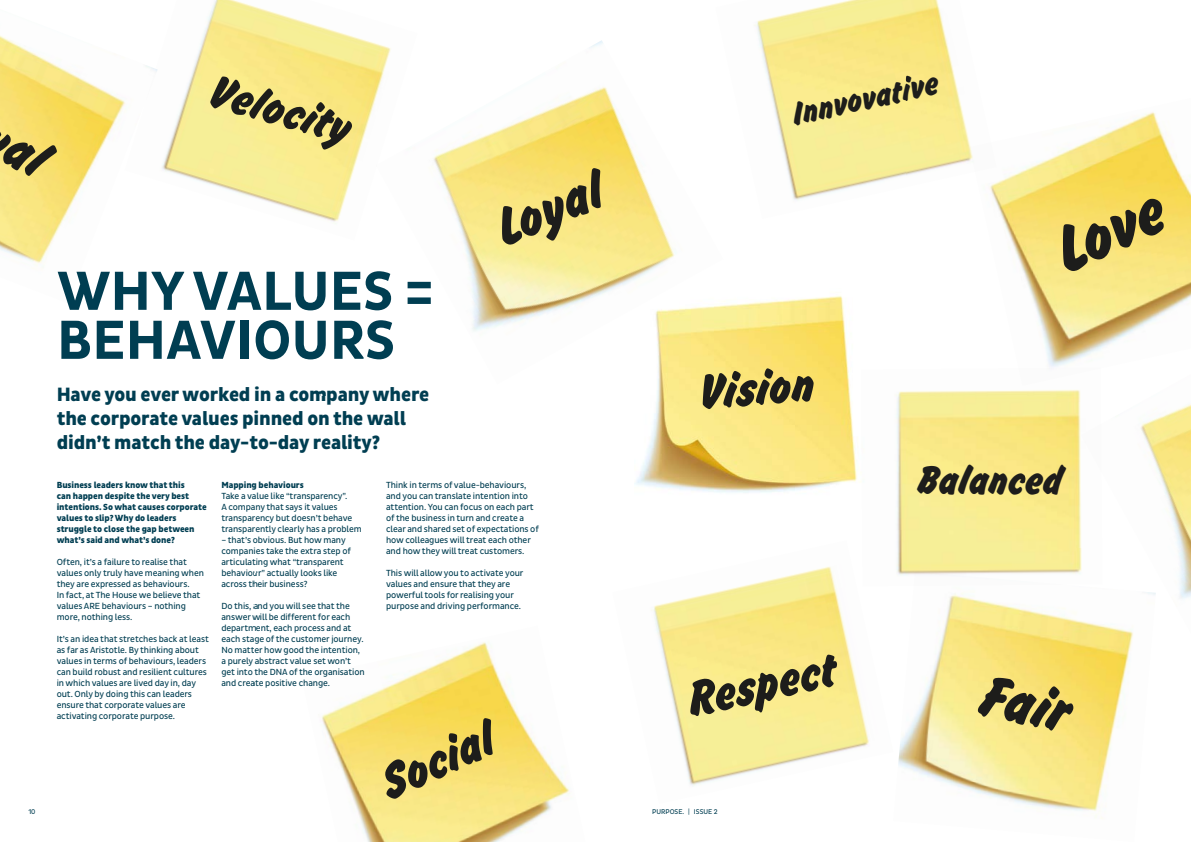
<style>
.page{position:relative;width:1191px;height:842px;background:#fff}
.page>*{position:absolute;margin:0;border:0;box-sizing:border-box;transform-origin:0 0}
.t1{font:69.7px "Brush Hand New";color:#1d1d1b}
.t2{font:62.6px "Brush Hand New";color:#1d1d1b}
.t3{font:57px "Brush Hand New";color:#1d1d1b}
.t4{font:700 56px/49px "Pluto Sans Cond";letter-spacing:.005em;color:#003e52}
.t5{font:52.8px "Brush Hand New";color:#1d1d1b}
.t6{font:52.3px "Brush Hand New";color:#1d1d1b}
.t7{font:51.5px "Brush Hand New";color:#1d1d1b}
.t8{font:49.1px "Brush Hand New";color:#1d1d1b}
.t9{font:42.8px "Brush Hand New";color:#1d1d1b}
.t10{font:34.9px "Brush Hand New";color:#1d1d1b}
.t11{font:800 19.6px/24px "Pluto Sans Cond";letter-spacing:-.01em;color:#003e52}
.t12{font:9px/11px "Pluto Sans Cond";letter-spacing:-.01em;color:#003e52}
.t13{font:800 9px/11px "Pluto Sans Cond";letter-spacing:-.01em;color:#003e52}
.t14{font:7px "Pluto Sans Cond";letter-spacing:.005em;color:#003e52}
</style>
<div class="page">
<img style="left:162px;top:0;width:214px;height:222px">
<img style="left:896px;top:390px;width:185px;height:182px">
<img style="left:755px;top:0;width:214px;height:200px">
<img style="left:654px;top:566px;width:215px;height:220px">
<img style="left:376px;top:40px;width:299px;height:291px">
<img style="left:1081px;top:404px;width:110px;height:195px">
<img style="left:897px;top:572px;width:258px;height:247px">
<img style="left:0;top:35px;width:158px;height:231px">
<img style="left:634px;top:288px;width:223px;height:205px">
<img style="left:321px;top:642px;width:249px;height:200px">
<img style="left:969px;top:112px;width:222px;height:255px">
<svg style="left:0;top:136px;width:59px;height:46px;background:#f8e175"></svg>
<p class="t14" style="left:28px;top:807px;width:9px">10</p>
<h3 class="t8" style="left:221px;top:60px;width:146px;rotate:16deg">Velocity</h3>
<h3 class="t4" style="left:57px;top:268px;width:379px">WHY VALUES =<br>BEHAVIOURS</h3>
<h3 class="t11" style="left:57px;top:383px;width:374px">Have you ever worked in a company where the corporate values pinned on the wall didn’t match the day-to-day reality?</h3>
<h3 class="t3" style="left:485px;top:197px;width:112px;rotate:-23deg">Loyal</h3>
<p class="t13" style="left:57px;top:480px;width:151px">Business leaders know that this<br>can happen despite the very best intentions. So what causes corporate values to slip? Why do leaders struggle to close the gap between what’s said and what’s done?</p>
<p class="t12" style="left:57px;top:557px;width:149px">Often, it’s a failure to realise that values only truly have meaning when they are expressed as behaviours.<br>In fact, at The House we believe that values ARE behaviours – nothing more, nothing less.</p>
<p class="t12" style="left:57px;top:634px;width:154px">It’s an idea that stretches back at least as far as Aristotle. By thinking about values in terms of behaviours, leaders can build robust and resilient cultures in which values are lived day in, day out. Only by doing this can leaders ensure that corporate values are activating corporate purpose.</p>
<p class="t13" style="left:221px;top:480px;width:84px">Mapping behaviours</p>
<p class="t12" style="left:221px;top:491px;width:142px">Take a value like “transparency”.<br>A company that says it values transparency but doesn’t behave transparently clearly has a problem</p>
<p class="t12" style="left:221px;top:535px;width:131px">– that’s obvious. But how many companies take the extra step of articulating what “transparent behaviour” actually looks like across their business?</p>
<p class="t12" style="left:221px;top:601px;width:145px">Do this, and you will see that the answer will be different for each department, each process and at each stage of the customer journey.<br>No matter how good the intention, a purely abstract value set won’t get into the DNA of the organisation and create positive change.</p>
<p class="t12" style="left:386px;top:480px;width:154px">Think in terms of value-behaviours, and you can translate intention into attention. You can focus on each part of the business in turn and create a clear and shared set of expectations of how colleagues will treat each other and how they will treat customers.</p>
<p class="t12" style="left:386px;top:568px;width:139px">This will allow you to activate your values and ensure that they are powerful tools for realising your purpose and driving performance.</p>
<h3 class="t5" style="left:370px;top:755px;width:121px;rotate:-25deg">Social</h3>
<h3 class="t10" style="left:788px;top:92px;width:150px;rotate:-12deg">Innvovative</h3>
<h3 class="t7" style="left:697px;top:361px;width:117px;rotate:-5deg">Vision</h3>
<h1 class="t1" style="left:1041px;top:212px;width:114px;rotate:-24deg">Love</h1>
<h3 class="t6" style="left:682px;top:668px;width:152px;rotate:-12deg">Respect</h3>
<p class="t14" style="left:652px;top:807px;width:67px">PURPOSE. | ISSUE 2</p>
<h3 class="t9" style="left:918px;top:453px;width:146px">Balanced</h3>
<h2 class="t2" style="left:990px;top:656px;width:92px;rotate:12deg">Fair</h2>
</div>
